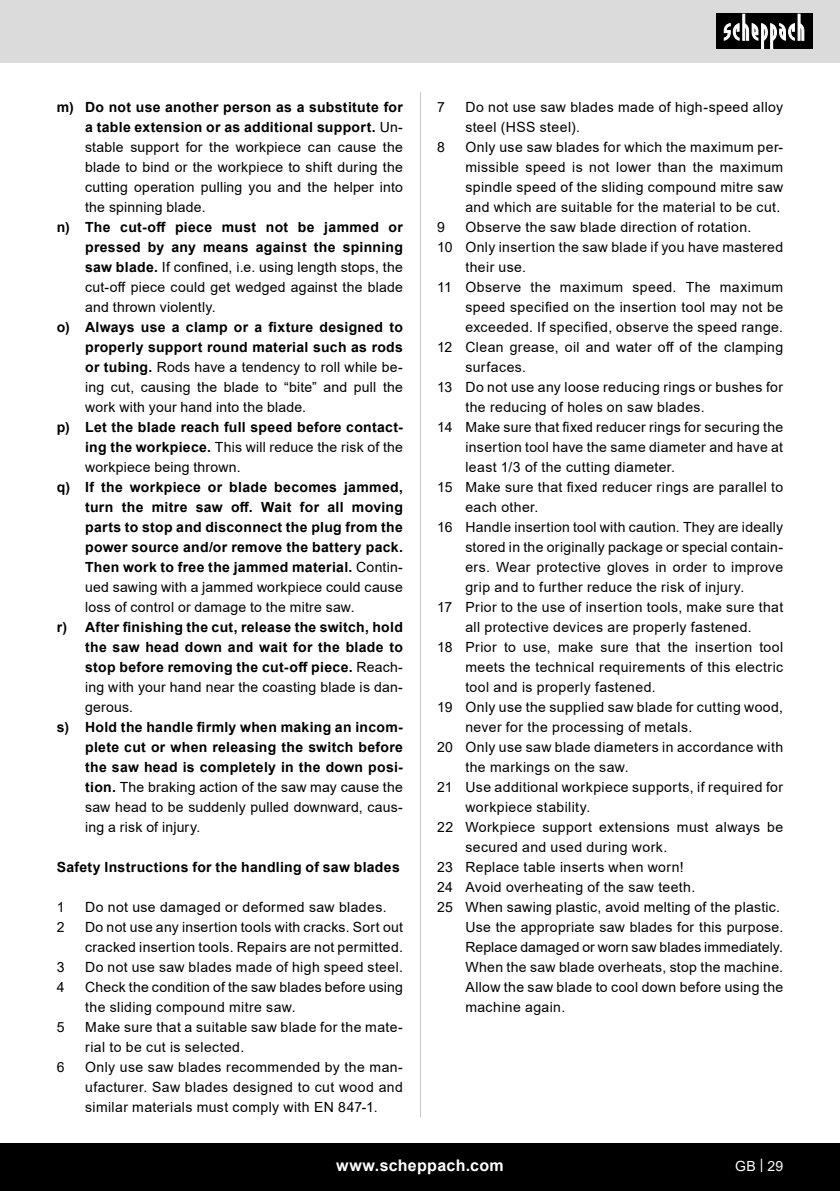
<style>
.page{position:relative;width:840px;height:1191px;background:#fff}
.page>*{position:absolute;margin:0;border:0;box-sizing:border-box;transform-origin:0 0}
.t1{font:700 16px "Arial";letter-spacing:.02em;color:#fff}
.t2{font:14px/20px "Arial";letter-spacing:.03em;color:#000}
.t3{font:700 14px/20px "Arial";letter-spacing:.02em;color:#000;text-align:justify}
.t4{font:14px/20px "Arial";letter-spacing:.01em;color:#000}
.t5{font:14px "Arial";color:#fff}
.s1{font-weight:700}
.s2{font-weight:400}
</style>
<div class="page">
<div style="left:0;top:0;width:839px;height:63px;background:#dbdbdb"></div>
<div style="left:0;top:1143px;width:839px;height:48px;background:#000"></div>
<div style="left:716px;top:14px;width:96px;height:35px;background:#000"></div>
<svg style="left:723px;top:14px;width:81px;height:35px"></svg>
<hr style="left:420px;top:92px;width:1px;height:1025px;background:#c7c7c7">
<p class="t2" style="left:85px;top:97px;width:319px;text-align:justify;text-indent:-28px"><span class="s1">m) Do not use another person as a substitute for a table extension or as additional support.</span> Un&shy;stable support for the workpiece can cause the blade to bind or the workpiece to shift during the cutting operation pulling you and the helper into the spinning blade.</p>
<p class="t2" style="left:85px;top:217px;width:319px;text-align:justify;text-indent:-28px"><span class="s1">n) The cut-off piece must not be jammed or pressed by any means against the spinning saw blade.</span> If confined, i.e. using length stops, the cut-off piece could get wedged against the blade and thrown violently.</p>
<p class="t2" style="left:85px;top:317px;width:319px;text-align:justify;text-indent:-28px"><span class="s1">o) Always use a clamp or a fixture designed to properly support round material such as rods or tubing.</span> Rods have a tendency to roll while be&shy;ing cut, causing the blade to “bite” and pull the work with your hand into the blade.</p>
<p class="t3" style="left:85px;top:417px;width:319px;text-indent:-28px">p) Let the blade reach full speed before contact&shy;ing the workpiece. <span class="s2">This will reduce the risk of the workpiece being thrown.</span></p>
<p class="t3" style="left:85px;top:477px;width:319px;text-indent:-28px">q) If the workpiece or blade becomes jammed, turn the mitre saw off. Wait for all moving parts to stop and disconnect the plug from the power source and/or remove the battery pack.<br>Then work to free the jammed material. <span class="s2">Contin&shy;ued sawing with a jammed workpiece could cause loss of control or damage to the mitre saw.</span></p>
<p class="t3" style="left:85px;top:617px;width:319px;text-indent:-28px">r) After finishing the cut, release the switch, hold the saw head down and wait for the blade to stop before removing the cut-off piece. <span class="s2">Reach&shy;ing with your hand near the coasting blade is dan&shy;gerous.</span></p>
<p class="t3" style="left:85px;top:717px;width:319px;text-indent:-28px">s) Hold the handle firmly when making an incom&shy;plete cut or when releasing the switch before the saw head is completely in the down posi&shy;tion. <span class="s2">The braking action of the saw may cause the saw head to be suddenly pulled downward, caus&shy;ing a risk of injury.</span></p>
<p class="t3" style="left:57px;top:857px;width:344px">Safety Instructions for the handling of saw blades</p>
<p class="t2" style="left:57px;top:897px;width:9px">1</p>
<p class="t2" style="left:85px;top:897px;width:303px">Do not use damaged or deformed saw blades.</p>
<p class="t2" style="left:57px;top:917px;width:9px">2</p>
<p class="t2" style="left:85px;top:917px;width:319px">Do not use any insertion tools with cracks. Sort out cracked insertion tools. Repairs are not permitted.</p>
<p class="t2" style="left:57px;top:957px;width:9px">3</p>
<p class="t2" style="left:85px;top:957px;width:319px">Do not use saw blades made of high speed steel.</p>
<p class="t2" style="left:57px;top:977px;width:9px">4</p>
<p class="t2" style="left:85px;top:977px;width:319px">Check the condition of the saw blades before using the sliding compound mitre saw.</p>
<p class="t2" style="left:57px;top:1017px;width:9px">5</p>
<p class="t2" style="left:85px;top:1017px;width:319px">Make sure that a suitable saw blade for the mate&shy;rial to be cut is selected.</p>
<p class="t2" style="left:57px;top:1057px;width:9px">6</p>
<p class="t2" style="left:85px;top:1057px;width:319px;text-align:justify">Only use saw blades recommended by the man&shy;ufacturer. Saw blades designed to cut wood and similar materials must comply with EN 847-1.</p>
<p class="t2" style="left:437px;top:97px;width:9px">7</p>
<p class="t2" style="left:465px;top:97px;width:319px">Do not use saw blades made of high-speed alloy steel (HSS steel).</p>
<p class="t2" style="left:437px;top:137px;width:9px">8</p>
<p class="t2" style="left:465px;top:137px;width:319px;text-align:justify">Only use saw blades for which the maximum per&shy;missible speed is not lower than the maximum spindle speed of the sliding compound mitre saw and which are suitable for the material to be cut.</p>
<p class="t2" style="left:437px;top:217px;width:9px">9</p>
<p class="t2" style="left:465px;top:217px;width:287px">Observe the saw blade direction of rotation.</p>
<p class="t2" style="left:465px;top:237px;width:319px;text-indent:-28px">10 Only insertion the saw blade if you have mastered their use.</p>
<p class="t2" style="left:465px;top:277px;width:319px;text-align:justify;text-indent:-28px">11 Observe the maximum speed. The maximum speed specified on the insertion tool may not be exceeded. If specified, observe the speed range.</p>
<p class="t2" style="left:465px;top:337px;width:319px;text-indent:-28px">12 Clean grease, oil and water off of the clamping surfaces.</p>
<p class="t2" style="left:465px;top:377px;width:319px;text-indent:-28px">13 Do not use any loose reducing rings or bushes for the reducing of holes on saw blades.</p>
<p class="t2" style="left:465px;top:417px;width:319px;text-align:justify;text-indent:-28px">14 Make sure that fixed reducer rings for securing the insertion tool have the same diameter and have at least 1/3 of the cutting diameter.</p>
<p class="t2" style="left:465px;top:477px;width:319px;text-indent:-28px">15 Make sure that fixed reducer rings are parallel to each other.</p>
<p class="t2" style="left:465px;top:517px;width:319px;text-align:justify;text-indent:-28px">16 Handle insertion tool with caution. They are ideally stored in the originally package or special contain&shy;ers. Wear protective gloves in order to improve grip and to further reduce the risk of injury.</p>
<p class="t2" style="left:437px;top:597px;width:347px;text-align:center">17 Prior to the use of insertion tools, make sure that all protective devices are properly fastened.</p>
<p class="t2" style="left:465px;top:637px;width:319px;text-align:justify;text-indent:-28px">18 Prior to use, make sure that the insertion tool meets the technical requirements of this electric tool and is properly fastened.</p>
<p class="t2" style="left:465px;top:697px;width:319px;text-indent:-28px">19 Only use the supplied saw blade for cutting wood, never for the processing of metals.</p>
<p class="t2" style="left:465px;top:737px;width:319px;text-indent:-28px">20 Only use saw blade diameters in accordance with the markings on the saw.</p>
<p class="t2" style="left:465px;top:777px;width:319px;text-indent:-28px">21 Use additional workpiece supports, if required for workpiece stability.</p>
<p class="t2" style="left:465px;top:817px;width:319px;text-indent:-28px">22 Workpiece support extensions must always be secured and used during work.</p>
<p class="t2" style="left:437px;top:857px;width:248px">23 Replace table inserts when worn!</p>
<p class="t2" style="left:437px;top:877px;width:259px">24 Avoid overheating of the saw teeth.</p>
<p class="t2" style="left:437px;top:897px;width:344px">25 When sawing plastic, avoid melting of the plastic.</p>
<p class="t4" style="left:465px;top:917px;width:319px">Use the appropriate saw blades for this purpose.<br>Replace damaged or worn saw blades immediately.</p>
<p class="t2" style="left:465px;top:957px;width:319px;text-align:justify">When the saw blade overheats, stop the machine.<br>Allow the saw blade to cool down before using the machine again.</p>
<p class="t1" style="left:336px;top:1154px;width:169px">www.scheppach.com</p>
<p class="t5" style="left:734px;top:1156px;width:49px">GB | 29</p>
</div>
